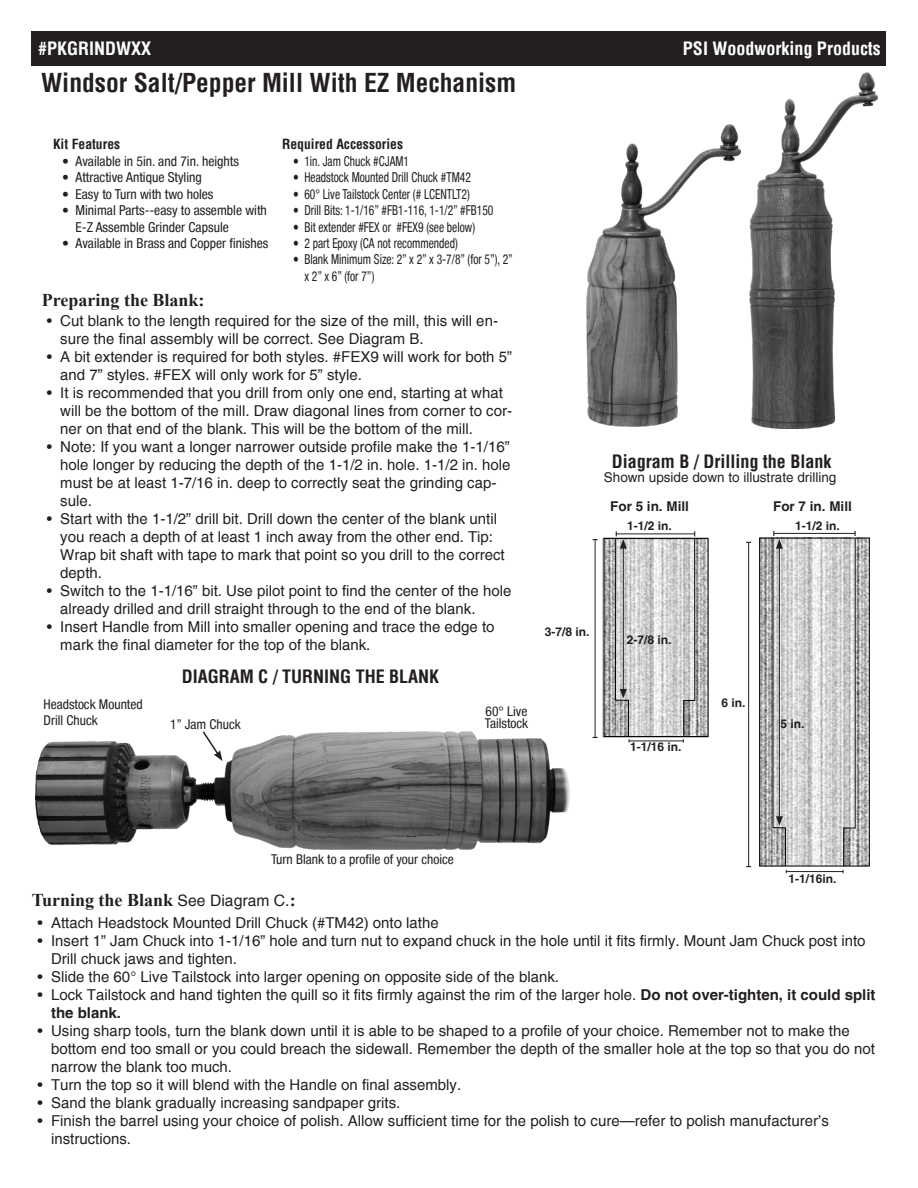
<style>
.page{position:relative;width:918px;height:1188px;background:#fff}
.page>*{position:absolute;margin:0;border:0;box-sizing:border-box;transform-origin:0 0}
.t1{font:700 condensed 25.5px "Helvetica";color:#231f20}
.Diagram{font:700 condensed 18px "Helvetica";color:#231f20}
.Section_Header{font:700 18px "Times New Roman";color:#231f20}
.t2{font:700 condensed 18px "Helvetica";color:#fff}
.t3{font:15px/18px "Helvetica";color:#231f20}
.t4{font:condensed 13.65px/16.4px "Helvetica Neue Condensed";color:#231f20;scale:.84 1}
.t5{font:condensed 13.65px/16.4px "Helvetica Neue Condensed";color:#231f20}
.SubSection_Head{font:700 condensed 13.65px "Helvetica";color:#231f20}
.Labels{font:condensed 13.5px/16.2px "Helvetica Neue Condensed";color:#231f20}
.t6{font:13.5px "Helvetica";color:#231f20}
.t7{font:700 13.5px "Helvetica";color:#231f20}
.t8{font:700 12px "Helvetica";color:#231f20}
.s1{font-family:"Helvetica";font-weight:400;font-size:15.75px}
.s2{font-weight:700}
</style>
<div class="page">
<div style="left:32px;top:32px;width:854px;height:34px;background:#231f20"></div>
<img style="left:587px;top:125px;width:153px;height:302px">
<img style="left:749px;top:72px;width:128px;height:357px">
<img style="left:759px;top:535px;width:111px;height:332px">
<svg style="left:785px;top:828px;width:59px;height:39px;background:#d1d1d1"></svg>
<svg style="left:774px;top:540px;width:81px;height:288px;background:#d4d4d4"></svg>
<hr style="left:843px;top:828px;width:1px;height:38px;background:#000">
<hr style="left:855px;top:538px;width:1px;height:290px;background:#000">
<hr style="left:773px;top:538px;width:1px;height:290px;background:#000">
<hr style="left:785px;top:828px;width:1px;height:38px;background:#000">
<div style="left:759px;top:538px;width:111px;height:328px;border:1px solid #000"></div>
<hr style="left:774px;top:533px;width:81px;height:1px;background:#231f20">
<hr style="left:786px;top:871px;width:57px;height:1px;background:#231f20">
<hr style="left:748px;top:542px;width:1px;height:325px;background:#231f20">
<hr style="left:779px;top:546px;width:1px;height:273px;background:#231f20">
<svg style="left:773px;top:531px;width:10px;height:18px"></svg>
<svg style="left:773px;top:816px;width:13px;height:12px"></svg>
<img style="left:602px;top:536px;width:107px;height:202px">
<svg style="left:629px;top:700px;width:54px;height:35px;background:#d5d5d5"></svg>
<svg style="left:616px;top:540px;width:78px;height:160px;background:#d3d3d3"></svg>
<hr style="left:683px;top:700px;width:1px;height:37px;background:#000">
<hr style="left:694px;top:539px;width:1px;height:161px;background:#000">
<hr style="left:615px;top:539px;width:1px;height:161px;background:#000">
<hr style="left:628px;top:700px;width:1px;height:37px;background:#000">
<div style="left:604px;top:538px;width:104px;height:199px;border:1px solid #000"></div>
<hr style="left:595px;top:540px;width:1px;height:197px;background:#231f20">
<hr style="left:629px;top:741px;width:54px;height:1px;background:#231f20">
<hr style="left:623px;top:546px;width:1px;height:145px;background:#231f20">
<svg style="left:615px;top:689px;width:14px;height:12px"></svg>
<hr style="left:616px;top:534px;width:79px;height:1px;background:#231f20">
<svg style="left:616px;top:531px;width:11px;height:18px"></svg>
<img style="left:35px;top:731px;width:535px;height:119px">
<p class="t2" style="left:38px;top:36px;width:115px">#PKGRINDWXX</p>
<p class="t2" style="left:683px;top:36px;width:200px">PSI Woodworking Products</p>
<p class="t1" style="left:41px;top:65px;width:477px">Windsor Salt/Pepper Mill With EZ Mechanism</p>
<p class="SubSection_Head" style="left:53px;top:135px;width:69px">Kit Features</p>
<p class="SubSection_Head" style="left:282px;top:135px;width:123px">Required Accessories</p>
<p class="t4" style="left:293px;top:153px;width:140px">• 1in. Jam Chuck #CJAM1</p>
<p class="t4" style="left:293px;top:169px;width:213px">• Headstock Mounted Drill Chuck #TM42</p>
<p class="t4" style="left:293px;top:186px;width:212px">• 60° Live Tailstock Center (# LCENTLT2)</p>
<p class="t4" style="left:293px;top:202px;width:240px">• Drill Bits: 1-1/16” #FB1-116, 1-1/2” #FB150</p>
<p class="t4" style="left:293px;top:219px;width:218px">• Bit extender #FEX or #FEX9 (see below)</p>
<p class="t4" style="left:293px;top:235px;width:198px">• 2 part Epoxy (CA not recommended)</p>
<p class="t4" style="left:304px;top:251px;width:250px;text-indent:-11px">• Blank Minimum Size: 2” x 2” x 3-7/8” (for 5”), 2” x 2” x 6” (for 7”)</p>
<p class="Section_Header" style="left:42px;top:287px;width:164px">Preparing the Blank:</p>
<p class="t3" style="left:60px;top:312px;width:439px;text-indent:-14px">• Cut blank to the length required for the size of the mill, this will en&shy;sure the final assembly will be correct. See Diagram B.</p>
<p class="t3" style="left:60px;top:348px;width:453px;text-indent:-14px">• A bit extender is required for both styles. #FEX9 will work for both 5” and 7” styles. #FEX will only work for 5” style.</p>
<p class="t3" style="left:60px;top:384px;width:453px;text-indent:-14px">• It is recommended that you drill from only one end, starting at what will be the bottom of the mill. Draw diagonal lines from corner to cor&shy;ner on that end of the blank. This will be the bottom of the mill.</p>
<p class="t3" style="left:60px;top:438px;width:452px;text-indent:-14px">• Note: If you want a longer narrower outside profile make the 1-1/16” hole longer by reducing the depth of the 1-1/2 in. hole. 1-1/2 in. hole must be at least 1-7/16 in. deep to correctly seat the grinding cap&shy;sule.</p>
<p class="t3" style="left:60px;top:510px;width:446px;text-indent:-14px">• Start with the 1-1/2” drill bit. Drill down the center of the blank until you reach a depth of at least 1 inch away from the other end. Tip:<br>Wrap bit shaft with tape to mark that point so you drill to the correct depth.</p>
<p class="t3" style="left:60px;top:582px;width:453px;text-indent:-14px">• Switch to the 1-1/16” bit. Use pilot point to find the center of the hole already drilled and drill straight through to the end of the blank.</p>
<p class="t3" style="left:60px;top:618px;width:436px;text-indent:-14px">• Insert Handle from Mill into smaller opening and trace the edge to mark the final diameter for the top of the blank.</p>
<p class="Diagram" style="left:182px;top:665px;width:259px">DIAGRAM C / TURNING THE BLANK</p>
<p class="t5" style="left:62px;top:153px;width:179px">• Available in 5in. and 7in. heights</p>
<p class="t5" style="left:62px;top:169px;width:141px">• Attractive Antique Styling</p>
<p class="t5" style="left:62px;top:186px;width:153px">• Easy to Turn with two holes</p>
<p class="t5" style="left:76px;top:202px;width:193px;text-indent:-14px">• Minimal Parts--easy to assemble with<br>E-Z Assemble Grinder Capsule</p>
<p class="t5" style="left:62px;top:235px;width:208px">• Available in Brass and Copper finishes</p>
<p class="Labels" style="left:44px;top:696px;width:101px">Headstock Mounted<br>Drill Chuck</p>
<p class="Labels" style="left:486px;top:703px;width:43px">60° Live</p>
<p class="Labels" style="left:170px;top:716px;width:72px">1” Jam Chuck</p>
<p class="Labels" style="left:485px;top:715px;width:45px">Tailstock</p>
<p class="Diagram" style="left:612px;top:450px;width:221px">Diagram B / Drilling the Blank</p>
<p class="t7" style="left:610px;top:498px;width:80px">For 5 in. Mill</p>
<p class="t7" style="left:773px;top:498px;width:80px">For 7 in. Mill</p>
<p class="t6" style="left:604px;top:470px;width:234px">Shown upside down to illustrate drilling</p>
<p class="t8" style="left:627px;top:518px;width:46px">1-1/2 in.</p>
<p class="t8" style="left:795px;top:518px;width:46px">1-1/2 in.</p>
<p class="t8" style="left:545px;top:624px;width:46px">3-7/8 in.</p>
<p class="t8" style="left:627px;top:633px;width:46px">2-7/8 in.</p>
<p class="t8" style="left:630px;top:740px;width:53px">1-1/16 in.</p>
<p class="t8" style="left:722px;top:695px;width:26px">6 in.</p>
<p class="t8" style="left:780px;top:717px;width:26px">5 in.</p>
<p class="Labels" style="left:271px;top:851px;width:184px">Turn Blank to a profile of your choice</p>
<p class="Section_Header" style="left:32px;top:887px;width:265px">Turning the Blank <span class="s1">See Diagram C.</span>:</p>
<p class="t8" style="left:789px;top:872px;width:50px">1-1/16in.</p>
<p class="t3" style="left:38px;top:914px;width:403px">• Attach Headstock Mounted Drill Chuck (#TM42) onto lathe</p>
<p class="t3" style="left:51px;top:932px;width:816px;text-indent:-14px">• Insert 1” Jam Chuck into 1-1/16” hole and turn nut to expand chuck in the hole until it fits firmly. Mount Jam Chuck post into<br>Drill chuck jaws and tighten.</p>
<p class="t3" style="left:38px;top:968px;width:523px">• Slide the 60° Live Tailstock into larger opening on opposite side of the blank.</p>
<p class="t3" style="left:51px;top:986px;width:826px;text-indent:-14px">• Lock Tailstock and hand tighten the quill so it fits firmly against the rim of the larger hole. <span class="s2">Do not over-tighten, it could split the blank.</span></p>
<p class="t3" style="left:51px;top:1022px;width:825px;text-indent:-14px">• Using sharp tools, turn the blank down until it is able to be shaped to a profile of your choice. Remember not to make the bottom end too small or you could breach the sidewall. Remember the depth of the smaller hole at the top so that you do not narrow the blank too much.</p>
<p class="t3" style="left:38px;top:1076px;width:425px">• Turn the top so it will blend with the Handle on final assembly.</p>
<p class="t3" style="left:38px;top:1094px;width:364px">• Sand the blank gradually increasing sandpaper grits.</p>
<p class="t3" style="left:51px;top:1112px;width:779px;text-indent:-14px">• Finish the barrel using your choice of polish. Allow sufficient time for the polish to cure—refer to polish manufacturer’s instructions.</p>
</div>
